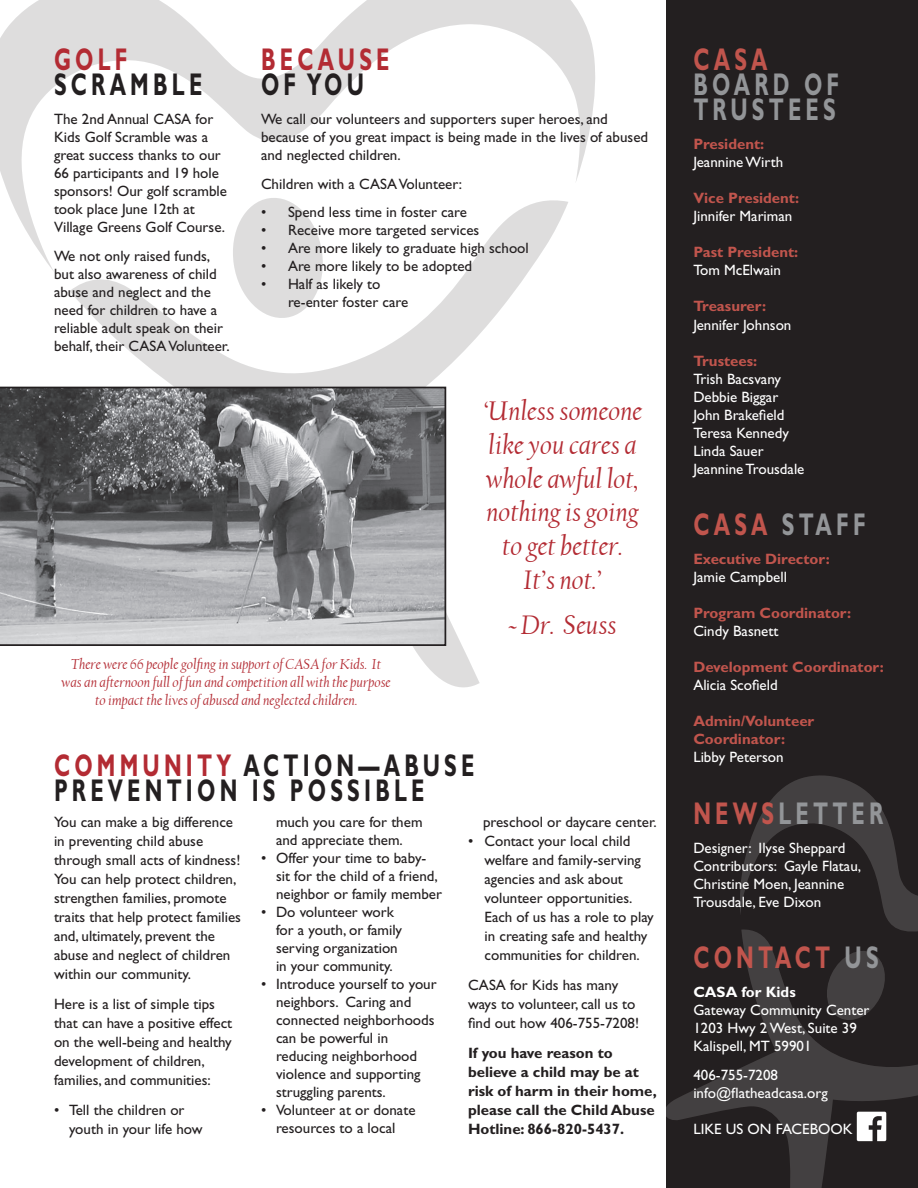
<style>
.page{position:relative;width:918px;height:1188px;background:#fff}
.page>*{position:absolute;margin:0;border:0;box-sizing:border-box;transform-origin:0 0}
.t1{font:700 31.5px/25.2px "Gill Sans";letter-spacing:.2em;color:#231f20;scale:.67 1}
.t2{font:700 31.5px/25.2px "Gill Sans";letter-spacing:.2em;color:#939598;scale:.67 1}
.t3{font:700 31.5px "Gill Sans";letter-spacing:.2em;color:#c1554d;scale:.67 1}
.t4{font:700 31.5px "Gill Sans";letter-spacing:.2em;color:#b32b33;scale:.67 1}
.t5{font:italic 28.2px/33.8px "Californian FB";color:#b32b33;text-align:center}
.t6{font:15px/18px "Gill Sans";color:#231f20}
.t7{font:15px/18px "Gill Sans";color:#fff}
.t8{font:italic 15px/18px "Californian FB";color:#b32b33;text-align:center}
.t9{font:700 15px/18px "Gill Sans";color:#c1554d}
.t10{font:700 15px/19px "Gill Sans";color:#231f20}
.t11{font:700 15px "Gill Sans";color:#fff}
.s1{color:#b32b33}
.s2{color:#c1554d}
.s3{color:#939598}
</style>
<div class="page">
<svg style="left:70px;top:273px;width:457px;height:415px"></svg>
<svg style="left:229px;top:273px;width:98px;height:48px"></svg>
<svg style="left:0;top:0;width:595px;height:273px"></svg>
<svg style="left:0;top:387px;width:446px;height:259px;background:#87878a"></svg>
<div style="left:666px;top:0;width:252px;height:1188px;background:#231f20"></div>
<svg style="left:666px;top:1052px;width:252px;height:136px"></svg>
<svg style="left:740px;top:775px;width:178px;height:277px"></svg>
<svg style="left:857px;top:1112px;width:29px;height:29px"></svg>
<h1 class="t4" style="left:54px;top:40px;width:102px">Go lf</h1>
<h1 class="t1" style="left:54px;top:72px;width:54px">Scra</h1>
<h1 class="t1" style="left:130px;top:72px;width:109px">mb le</h1>
<p class="t6" style="left:54px;top:110px;width:174px">The 2nd Annual CASA for<br>Kids Golf Scramble was a great success thanks to our<br>66 participants and 19 hole sponsors! Our golf scramble took place June 12th at<br>Village Greens Golf Course.</p>
<p class="t6" style="left:54px;top:247px;width:177px">We not only raised funds, but also awareness of child abuse and neglect and the need for children to have a reliable adult speak on their behalf, their CASA Volunteer.</p>
<h1 class="t4" style="left:261px;top:40px;width:194px">Beca us e</h1>
<h1 class="t1" style="left:261px;top:72px;width:155px">of yo u</h1>
<p class="t6" style="left:261px;top:110px;width:389px">We call our volunteers and supporters super heroes, and because of you great impact is being made in the lives of abused and neglected children.</p>
<p class="t6" style="left:261px;top:175px;width:203px">Children with a CASA Volunteer:</p>
<p class="t6" style="left:261px;top:203px;width:207px">• Spend less time in foster care</p>
<p class="t6" style="left:261px;top:221px;width:220px">• Receive more targeted services</p>
<p class="t6" style="left:261px;top:239px;width:269px">• Are more likely to graduate high school</p>
<p class="t6" style="left:261px;top:257px;width:213px">• Are more likely to be adopted</p>
<p class="t6" style="left:288px;top:275px;width:122px;text-indent:-27px">• Half as likely to re-enter foster care</p>
<h2 class="t5" style="left:483px;top:394px;width:161px">‘Unless someone like you cares a whole awful lot, nothing is going to get better.<br>It’s not.’</h2>
<h2 class="t5" style="left:508px;top:608px;width:110px">~ Dr. Seuss</h2>
<p class="t8" style="left:62px;top:655px;width:331px">There were 66 people golfing in support of CASA for Kids. It was an afternoon full of fun and competition all with the purpose to impact the lives of abused and neglected children.</p>
<h1 class="t1" style="left:54px;top:753px;width:629px"><span class="s1">Co mmuni ty</span> Ac tio n—Abus e<br>Pr ev entio n is possib</h1>
<h1 class="t1" style="left:394px;top:778px;width:47px">le</h1>
<p class="t6" style="left:54px;top:813px;width:189px;line-height:19px">You can make a big difference in preventing child abuse through small acts of kindness!<br>You can help protect children, strengthen families, promote traits that help protect families and, ultimately, prevent the abuse and neglect of children within our community.</p>
<p class="t6" style="left:54px;top:995px;width:180px;line-height:19px">Here is a list of simple tips that can have a positive effect on the well-being and healthy development of children, families, and communities:</p>
<p class="t6" style="left:69px;top:1101px;width:135px;line-height:19px;text-indent:-15px">• Tell the children or youth in your life how</p>
<p class="t6" style="left:276px;top:813px;width:148px">much you care for them and appreciate them.</p>
<p class="t6" style="left:276px;top:849px;width:167px;text-indent:-15px">• Offer your time to baby&shy;sit for the child of a friend, neighbor or family member</p>
<p class="t6" style="left:276px;top:903px;width:128px;text-indent:-15px">• Do volunteer work for a youth, or family serving organization in your community.</p>
<p class="t6" style="left:276px;top:975px;width:162px;text-indent:-15px">• Introduce yourself to your neighbors. Caring and connected neighborhoods can be powerful in reducing neighborhood violence and supporting struggling parents.</p>
<p class="t6" style="left:261px;top:1101px;width:156px;text-align:center">• Volunteer at or donate resources to a local</p>
<p class="t6" style="left:483px;top:813px;width:175px">preschool or daycare center.</p>
<p class="t6" style="left:484px;top:832px;width:171px;line-height:19px;text-indent:-16px">• Contact your local child welfare and family-serving agencies and ask about volunteer opportunities.<br>Each of us has a role to play in creating safe and healthy communities for children.</p>
<p class="t6" style="left:468px;top:976px;width:173px;line-height:19px">CASA for Kids has many ways to volunteer, call us to find out how 406-755-7208!</p>
<p class="t10" style="left:468px;top:1043px;width:190px">If you have reason to believe a child may be at risk of harm in their home, please call the Child Abuse<br>Hotline: 866-820-5437.</p>
<h1 class="t3" style="left:693px;top:41px;width:29px">casa</h1>
<h1 class="t2" style="left:693px;top:72px;width:30px">board</h1>
<h1 class="t2" style="left:693px;top:72px;width:209px;text-indent:111px">of tr us tees</h1>
<p class="t9" style="left:693px;top:135px;width:72px">President:</p>
<p class="t7" style="left:693px;top:153px;width:91px">Jeannine Wirth</p>
<p class="t9" style="left:693px;top:189px;width:107px">Vice President:</p>
<p class="t7" style="left:693px;top:207px;width:101px">Jinnifer Mariman</p>
<p class="t9" style="left:693px;top:243px;width:106px">Past President:</p>
<p class="t7" style="left:693px;top:261px;width:89px">Tom McElwain</p>
<p class="t9" style="left:693px;top:297px;width:74px">Treasurer:</p>
<p class="t7" style="left:693px;top:316px;width:100px">Jennifer Johnson</p>
<p class="t9" style="left:693px;top:352px;width:65px">Trustees:</p>
<p class="t7" style="left:693px;top:370px;width:113px">Trish Bacsvany<br>Debbie Biggar<br>John Brakefield<br>Teresa Kennedy<br>Linda Sauer<br>Jeannine Trousdale</p>
<h1 class="t3" style="left:693px;top:506px;width:59px">Casa</h1>
<h1 class="t2" style="left:782px;top:512px;width:76px">Staff</h1>
<p class="t9" style="left:693px;top:550px;width:138px">Executive Director:</p>
<p class="t7" style="left:693px;top:568px;width:95px">Jamie Campbell</p>
<p class="t9" style="left:693px;top:604px;width:160px">Program Coordinator:</p>
<p class="t7" style="left:693px;top:622px;width:87px">Cindy Basnett</p>
<p class="t9" style="left:693px;top:658px;width:192px">Development Coordinator:</p>
<p class="t7" style="left:693px;top:676px;width:86px">Alicia Scofield</p>
<p class="t9" style="left:693px;top:712px;width:122px">Admin/Volunteer<br>Coordinator:</p>
<p class="t7" style="left:693px;top:748px;width:92px">Libby Peterson</p>
<h1 class="t2" style="left:693px;top:800px;width:278px"><span class="s2">N ews</span> letter</h1>
<p class="t7" style="left:693px;top:839px;width:169px">Designer: Ilyse Sheppard<br>Contributors: Gayle Flatau,<br>Christine Moen, Jeannine<br>Trousdale, Eve Dixon</p>
<h1 class="t3" style="left:693px;top:939px;width:251px">Co ntac t <span class="s3">Us</span></h1>
<p class="t11" style="left:693px;top:983px;width:104px">CASA for Kids</p>
<p class="t7" style="left:693px;top:1001px;width:178px">Gateway Community Center<br>1203 Hwy 2 West, Suite 39<br>Kalispell, MT 59901</p>
<p class="t7" style="left:693px;top:1066px;width:136px">406-755-7208 info@flatheadcasa.org</p>
<p class="t7" style="left:693px;top:1120px;width:8px">LIKE</p>
<p class="t7" style="left:726px;top:1120px;width:61px">USON FACEBOOK</p>
</div>
